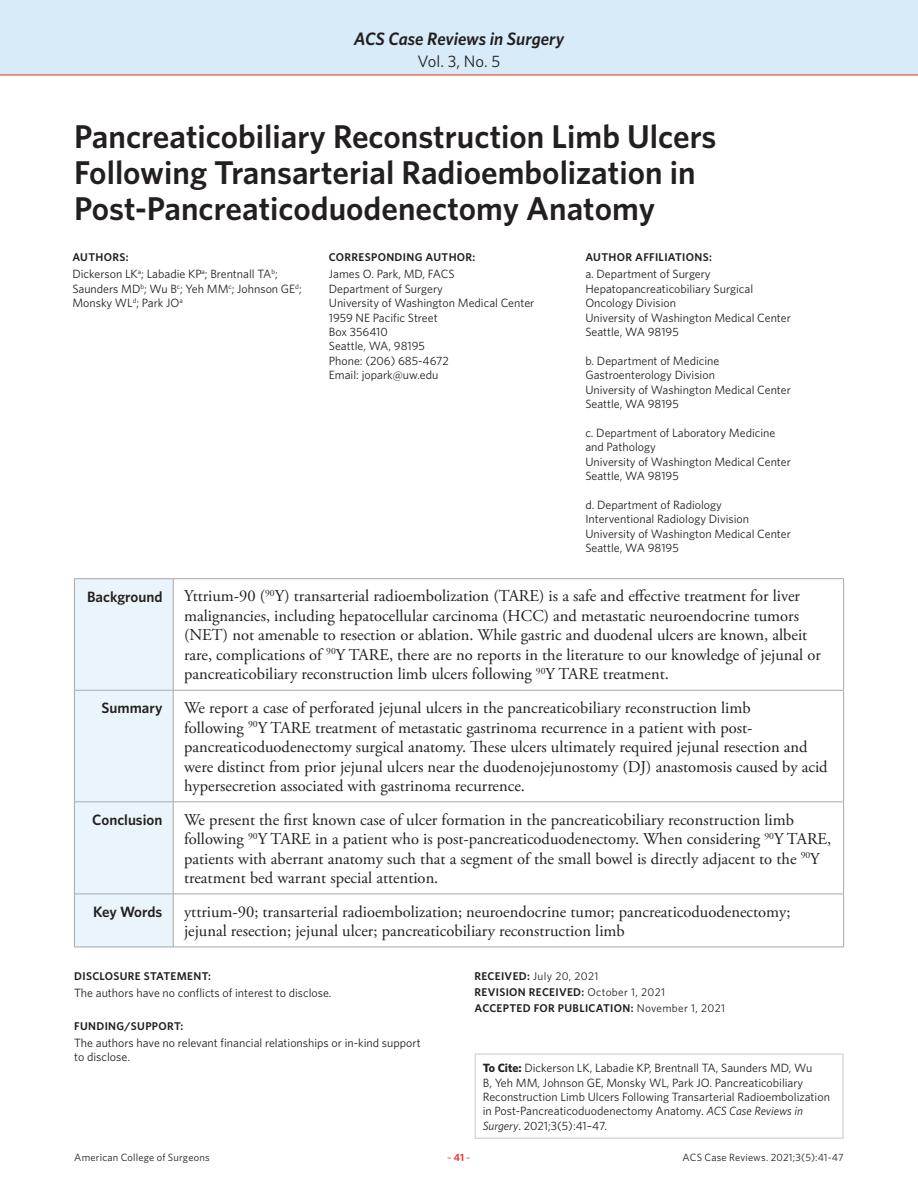
<style>
.page{position:relative;width:918px;height:1188px;background:#fff}
.page>*{position:absolute;margin:0;border:0;box-sizing:border-box;transform-origin:0 0}
.Article_Title{font:600 33px/36px "Whitney";color:#231f20}
.t1{font:italic 600 18px "Whitney";letter-spacing:-.005em;color:#231f20}
.Chart_Body{font:16.5px/19.5px "Adobe Garamond Pro";color:#231f20}
.t2{font:16.5px "Whitney";color:#231f20}
.Chart_Head{font:600 15px "Whitney";color:#231f20}
.Authors_Body{font:12px/14.4px "Whitney";color:#231f20}
.Article_Body_no_inde{font:12px/14.4px "Whitney";color:#231f20}
.Authors_Head{font:600 11.25px "Whitney";letter-spacing:.03em;color:#231f20}
.Authors_Head-2{font:11.25px "Whitney";letter-spacing:.03em;color:#231f20}
.t3{font:10.5px "Whitney";letter-spacing:.015em;color:#231f20}
.t4{font:10.5px "Whitney";color:#ee2e22}
.s1{font-weight:600}
.s2{font-weight:400}
.s3{font-weight:700}
.s4{font-style:italic}
</style>
<div class="page">
<div style="left:0;top:0;width:918px;height:75px;background:#d7ebf8"></div>
<hr style="left:0;top:75px;width:918px;height:1px;background:#ee2e22">
<div style="left:75px;top:579px;width:98px;height:368px;background:#eaf5fb"></div>
<hr style="left:74px;top:578px;width:99px;height:1px;background:#a9a8aa">
<hr style="left:74px;top:579px;width:1px;height:111px;background:#a9a8aa">
<hr style="left:173px;top:578px;width:671px;height:1px;background:#a9a8aa">
<hr style="left:173px;top:579px;width:1px;height:111px;background:#a9a8aa">
<hr style="left:843px;top:579px;width:1px;height:111px;background:#a9a8aa">
<hr style="left:74px;top:690px;width:99px;height:1px;background:#a9a8aa">
<hr style="left:74px;top:690px;width:1px;height:112px;background:#a9a8aa">
<hr style="left:173px;top:690px;width:671px;height:1px;background:#a9a8aa">
<hr style="left:173px;top:690px;width:1px;height:112px;background:#a9a8aa">
<hr style="left:843px;top:690px;width:1px;height:112px;background:#a9a8aa">
<hr style="left:74px;top:802px;width:99px;height:1px;background:#a9a8aa">
<hr style="left:74px;top:802px;width:1px;height:92px;background:#a9a8aa">
<hr style="left:173px;top:802px;width:671px;height:1px;background:#a9a8aa">
<hr style="left:173px;top:802px;width:1px;height:92px;background:#a9a8aa">
<hr style="left:843px;top:802px;width:1px;height:92px;background:#a9a8aa">
<hr style="left:74px;top:894px;width:99px;height:1px;background:#a9a8aa">
<hr style="left:74px;top:894px;width:1px;height:53px;background:#a9a8aa">
<hr style="left:173px;top:894px;width:671px;height:1px;background:#a9a8aa">
<hr style="left:173px;top:894px;width:1px;height:53px;background:#a9a8aa">
<hr style="left:843px;top:894px;width:1px;height:53px;background:#a9a8aa">
<hr style="left:74px;top:947px;width:99px;height:1px;background:#a9a8aa">
<hr style="left:173px;top:947px;width:671px;height:1px;background:#a9a8aa">
<div style="left:475px;top:1053px;width:369px;height:86px;border:2px solid #dcd8d7"></div>
<p class="t1" style="left:354px;top:26px;width:212px">ACS Case Reviews in Surgery</p>
<p class="t2" style="left:418px;top:50px;width:84px">Vol. 3, No. 5</p>
<p class="Article_Title" style="left:74px;top:118px;width:644px">Pancreaticobiliary Reconstruction Limb Ulcers<br>Following Transarterial Radioembolization in<br>Post-Pancreaticoduodenectomy Anatomy</p>
<p class="Authors_Head" style="left:72px;top:249px;width:58px">AUTHORS:</p>
<p class="Authors_Head" style="left:329px;top:249px;width:148px">CORRESPONDING AUTHOR:</p>
<p class="Authors_Head" style="left:585px;top:249px;width:128px">AUTHOR AFFILIATIONS:</p>
<p class="Authors_Body" style="left:72px;top:267px;width:231px">Dickerson LK<sup>a</sup>; Labadie KP<sup>a</sup>; Brentnall TA<sup>b</sup>;<br>Saunders MD<sup>b</sup>; Wu B<sup>c</sup>; Yeh MM<sup>c</sup>; Johnson GE<sup>d</sup>;<br>Monsky WL<sup>d</sup>; Park JO<sup>a</sup></p>
<p class="Authors_Body" style="left:329px;top:267px;width:127px">James O. Park, MD, FACS</p>
<p class="Authors_Body" style="left:585px;top:267px;width:127px">a. Department of Surgery</p>
<p class="Authors_Body" style="left:585px;top:281px;width:169px">Hepatopancreaticobiliary Surgical<br>Oncology Division</p>
<p class="Authors_Body" style="left:585px;top:310px;width:207px">University of Washington Medical Center</p>
<p class="Authors_Body" style="left:585px;top:324px;width:95px">Seattle, WA 98195</p>
<p class="Authors_Body" style="left:585px;top:353px;width:136px">b. Department of Medicine</p>
<p class="Authors_Body" style="left:585px;top:367px;width:131px">Gastroenterology Division</p>
<p class="Authors_Body" style="left:585px;top:382px;width:207px">University of Washington Medical Center</p>
<p class="Authors_Body" style="left:585px;top:396px;width:95px">Seattle, WA 98195</p>
<p class="Authors_Body" style="left:585px;top:425px;width:192px">c. Department of Laboratory Medicine and Pathology</p>
<p class="Authors_Body" style="left:585px;top:454px;width:207px">University of Washington Medical Center</p>
<p class="Authors_Body" style="left:585px;top:468px;width:95px">Seattle, WA 98195</p>
<p class="Authors_Body" style="left:585px;top:497px;width:138px">d. Department of Radiology</p>
<p class="Authors_Body" style="left:585px;top:511px;width:165px">Interventional Radiology Division</p>
<p class="Authors_Body" style="left:585px;top:526px;width:207px">University of Washington Medical Center</p>
<p class="Authors_Body" style="left:585px;top:540px;width:95px">Seattle, WA 98195</p>
<p class="Authors_Body" style="left:329px;top:281px;width:116px">Department of Surgery</p>
<p class="Authors_Body" style="left:329px;top:295px;width:207px">University of Washington Medical Center</p>
<p class="Authors_Body" style="left:329px;top:310px;width:110px">1959 NE Pacific Street</p>
<p class="Authors_Body" style="left:329px;top:324px;width:61px">Box 356410</p>
<p class="Authors_Body" style="left:329px;top:339px;width:98px">Seattle, WA, 98195</p>
<p class="Authors_Body" style="left:329px;top:353px;width:121px">Phone: (206) 685-4672</p>
<p class="Authors_Body" style="left:329px;top:367px;width:111px">Email: jopark@uw.edu</p>
<p class="Chart_Head" style="left:87px;top:586px;width:77px">Background</p>
<p class="Chart_Body" style="left:184px;top:587px;width:638px">Yttrium-90 (<sup>90</sup>Y) transarterial radioembolization (TARE) is a safe and effective treatment for liver malignancies, including hepatocellular carcinoma (HCC) and metastatic neuroendocrine tumors (NET) not amenable to resection or ablation. While gastric and duodenal ulcers are known, albeit rare, complications of <sup>90</sup>Y TARE, there are no reports in the literature to our knowledge of jejunal or pancreaticobiliary reconstruction limb ulcers following <sup>90</sup>Y TARE treatment.</p>
<p class="Chart_Head" style="left:102px;top:698px;width:62px">Summary</p>
<p class="Chart_Body" style="left:184px;top:699px;width:645px">We report a case of perforated jejunal ulcers in the pancreaticobiliary reconstruction limb<br>following <sup>90</sup>Y TARE treatment of metastatic gastrinoma recurrence in a patient with post&shy;pancreaticoduodenectomy surgical anatomy. These ulcers ultimately required jejunal resection and were distinct from prior jejunal ulcers near the duodenojejunostomy (DJ) anastomosis caused by acid hypersecretion associated with gastrinoma recurrence.</p>
<p class="Chart_Head" style="left:92px;top:809px;width:72px">Conclusion</p>
<p class="Chart_Body" style="left:184px;top:810px;width:649px">We present the first known case of ulcer formation in the pancreaticobiliary reconstruction limb following <sup>90</sup>Y TARE in a patient who is post-pancreaticoduodenectomy. When considering <sup>90</sup>Y TARE, patients with aberrant anatomy such that a segment of the small bowel is directly adjacent to the <sup>90</sup>Y treatment bed warrant special attention.</p>
<p class="Chart_Head" style="left:93px;top:901px;width:71px">Key Words</p>
<p class="Chart_Body" style="left:184px;top:902px;width:608px">yttrium-90; transarterial radioembolization; neuroendocrine tumor; pancreaticoduodenectomy; jejunal resection; jejunal ulcer; pancreaticobiliary reconstruction limb</p>
<p class="Authors_Head" style="left:74px;top:968px;width:138px">DISCLOSURE STATEMENT:</p>
<p class="Authors_Body" style="left:74px;top:985px;width:259px">The authors have no conflicts of interest to disclose.</p>
<p class="Authors_Head" style="left:74px;top:1018px;width:111px">FUNDING/SUPPORT:</p>
<p class="Article_Body_no_inde" style="left:74px;top:1035px;width:348px">The authors have no relevant financial relationships or in-kind support to disclose.</p>
<p class="Authors_Head-2" style="left:475px;top:968px;width:125px"><span class="s1">RECEIVED:</span> July 20, 2021</p>
<p class="Authors_Head" style="left:475px;top:984px;width:192px">REVISION RECEIVED: <span class="s2">October 1, 2021</span></p>
<p class="Authors_Head" style="left:475px;top:1001px;width:252px">ACCEPTED FOR PUBLICATION: <span class="s2">November 1, 2021</span></p>
<p class="Authors_Body" style="left:483px;top:1061px;width:349px"><span class="s3">To Cite:</span> Dickerson LK, Labadie KP, Brentnall TA, Saunders MD, Wu<br>B, Yeh MM, Johnson GE, Monsky WL, Park JO. Pancreaticobiliary<br>Reconstruction Limb Ulcers Following Transarterial Radioembolization</p>
<p class="Authors_Body" style="left:483px;top:1104px;width:322px">in Post-Pancreaticoduodenectomy Anatomy. <span class="s4">ACS Case Reviews in<br>Surgery</span>. 2021;3(5):41–47.</p>
<p class="t3" style="left:74px;top:1150px;width:137px">American College of Surgeons</p>
<p class="t4" style="left:447px;top:1150px;width:25px">–<span class="s1">41</span>–</p>
<p class="t3" style="left:683px;top:1150px;width:163px">ACS Case Reviews. 2021;3(5):41-47</p>
</div>
